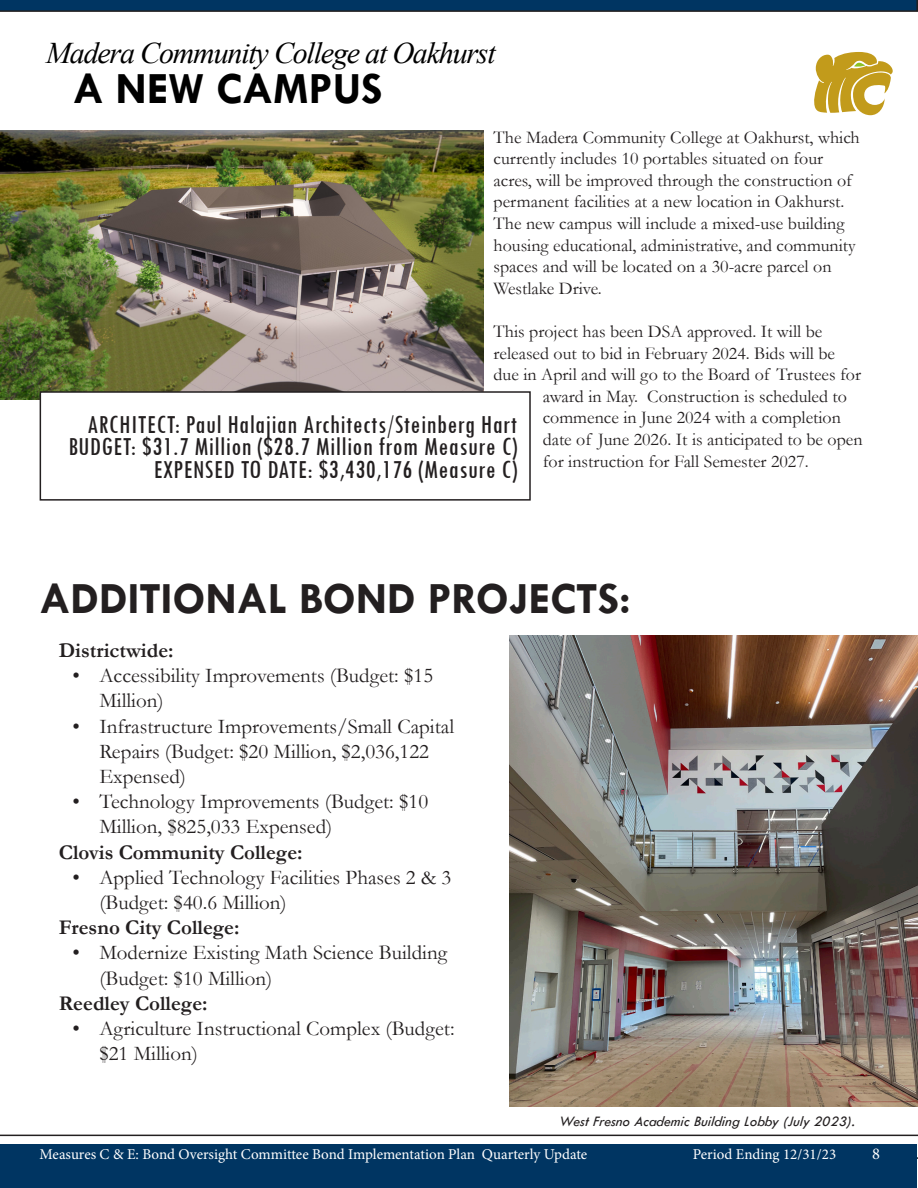
<style>
.page{position:relative;width:918px;height:1188px;background:#fff}
.page>*{position:absolute;margin:0;border:0;box-sizing:border-box;transform-origin:0 0}
.Heading_Level_2{font:700 45px "Tw Cen";color:#231f20}
.Headling_Level_3{font:700 45px "Tw Cen";color:#000}
.Heading_Level_2_G{font:italic 30px "Times New Roman";letter-spacing:-.04em;color:#000}
.t1{font:condensed 27px "Tw Cen";letter-spacing:.02em;color:#231f20}
.t2{font:21px/25.2px "Garamond";color:#231f20}
.t3{font:700 21px "Garamond";color:#231f20}
.t4{font:18px/21.6px "Garamond";color:#231f20}
.t5{font:16.5px "Minion Pro";color:#fff}
.t6{font:15px "Minion Pro";color:#fff}
.t7{font:italic 15px "Tw Cen";color:#231f20}
</style>
<div class="page">
<svg style="left:0;top:1135px;width:918px;height:24px"></svg>
<div style="left:0;top:1144px;width:917px;height:43px;background:#003562"></div>
<svg style="left:0;top:0;width:918px;height:12px;background:#06345b"></svg>
<svg style="left:814px;top:52px;width:79px;height:63px"></svg>
<img style="left:0;top:131px;width:484px;height:269px">
<div style="left:40px;top:392px;width:490px;height:108px;background:#fff"></div>
<div style="left:40px;top:391px;width:491px;height:110px;border:2px solid #231f20"></div>
<img style="left:509px;top:635px;width:409px;height:472px">
<h2 class="Heading_Level_2_G" style="left:46px;top:32px;width:451px">Madera Community College at Oakhurst</h2>
<h3 class="Headling_Level_3" style="left:73px;top:62px;width:311px">A NEW CAMPUS</h3>
<p class="t4" style="left:494px;top:126px;width:368px">The Madera Community College at Oakhurst, which currently includes 10 portables situated on four acres, will be improved through the construction of permanent facilities at a new location in Oakhurst.<br>The new campus will include a mixed-use building housing educational, administrative, and community spaces and will be located on a 30-acre parcel on Westlake Drive.</p>
<p class="t4" style="left:494px;top:320px;width:330px">This project has been DSA approved. It will be</p>
<p class="t4" style="left:494px;top:342px;width:343px">released out to bid in February 2024. Bids will be</p>
<p class="t4" style="left:494px;top:363px;width:369px">due in April and will go to the Board of Trustees for</p>
<p class="t4" style="left:543px;top:385px;width:306px">award in May. Construction is scheduled to</p>
<p class="t4" style="left:543px;top:407px;width:300px">commence in June 2024 with a completion</p>
<p class="t4" style="left:543px;top:428px;width:321px">date of June 2026. It is anticipated to be open</p>
<p class="t4" style="left:543px;top:450px;width:268px">for instruction for Fall Semester 2027.</p>
<p class="t1" style="left:87px;top:408px;width:431px">ARCHITECT: Paul Halajian Architects/Steinberg Hart</p>
<p class="t1" style="left:68px;top:431px;width:450px">BUDGET: $31.7 Million ($28.7 Million from Measure C)</p>
<p class="t1" style="left:154px;top:453px;width:365px">EXPENSED TO DATE: $3,430,176 (Measure C)</p>
<h2 class="Heading_Level_2" style="left:40px;top:571px;width:593px">ADDITIONAL BOND PROJECTS:</h2>
<p class="t3" style="left:59px;top:636px;width:116px">Districtwide:</p>
<p class="t2" style="left:99px;top:662px;width:335px;text-indent:-27px">• Accessibility Improvements (Budget: $15<br>Million)</p>
<p class="t2" style="left:99px;top:713px;width:356px;text-indent:-27px">• Infrastructure Improvements/Small Capital<br>Repairs (Budget: $20 Million, $2,036,122<br>Expensed)</p>
<p class="t2" style="left:99px;top:788px;width:330px;text-indent:-27px">• Technology Improvements (Budget: $10<br>Million, $825,033 Expensed)</p>
<p class="t3" style="left:59px;top:838px;width:245px">Clovis Community College:</p>
<p class="t2" style="left:99px;top:864px;width:354px;text-indent:-27px">• Applied Technology Facilities Phases 2 &amp; 3 (Budget: $40.6 Million)</p>
<p class="t3" style="left:59px;top:913px;width:182px">Fresno City College:</p>
<p class="t2" style="left:99px;top:940px;width:349px;text-indent:-27px">• Modernize Existing Math Science Building (Budget: $10 Million)</p>
<p class="t3" style="left:59px;top:989px;width:150px">Reedley College:</p>
<p class="t2" style="left:99px;top:1015px;width:357px;text-indent:-27px">• Agriculture Instructional Complex (Budget: $21 Million)</p>
<p class="t7" style="left:558px;top:1113px;width:301px">West Fresno Academic Building Lobby (July 2023) .</p>
<p class="t6" style="left:40px;top:1144px;width:549px">Measures C &amp; E: Bond Oversight Committee Bond Implementation Plan Quarterly Update</p>
<p class="t6" style="left:693px;top:1144px;width:145px">Period Ending 12/31/23</p>
<p class="t5" style="left:872px;top:1142px;width:9px">8</p>
</div>
